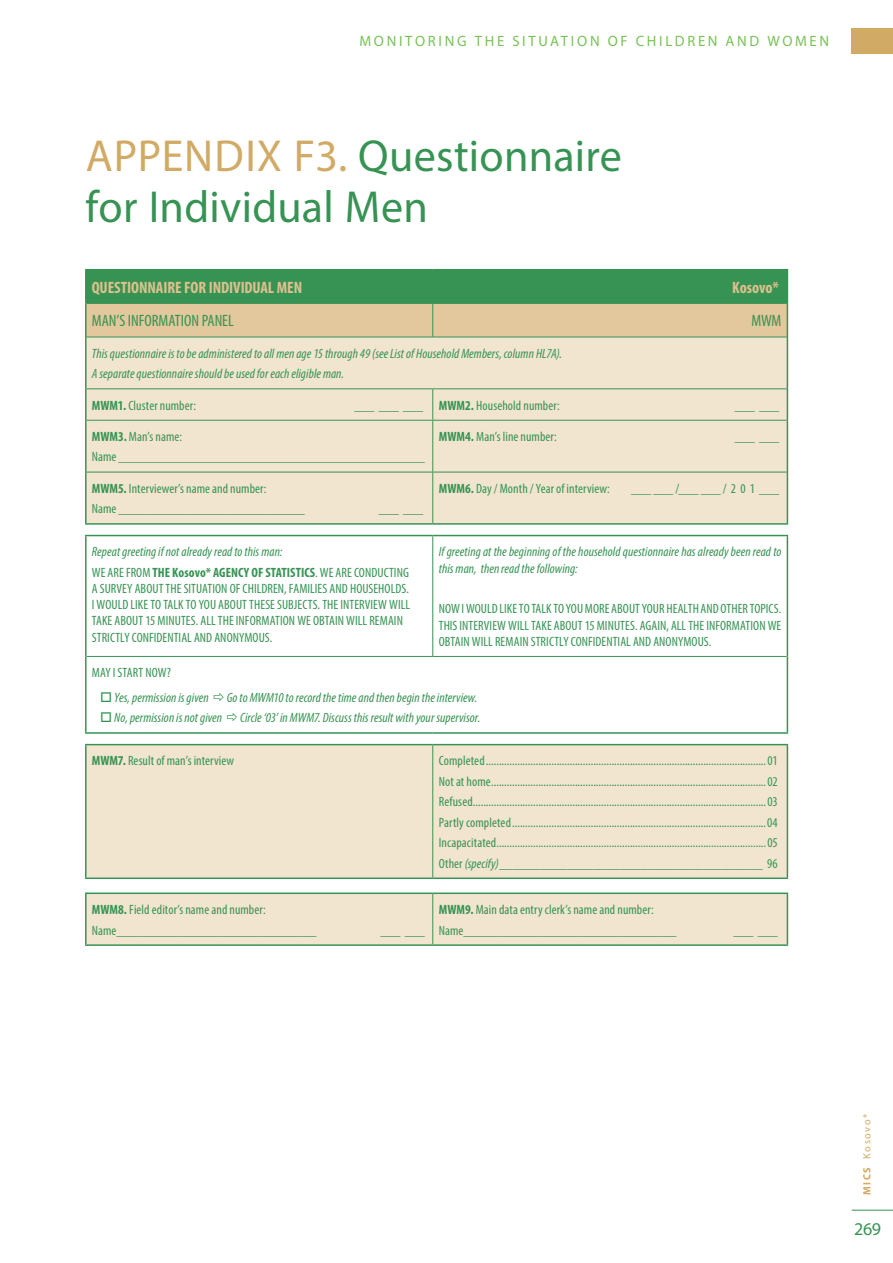
<style>
.page{position:relative;width:893px;height:1263px;background:#fff}
.page>*{position:absolute;margin:0;border:0;box-sizing:border-box;transform-origin:0 0}
.t1{font:45px/51px "Myriad Pro";letter-spacing:.01em;color:#379353}
.t2{font:18px "Myriad Pro";color:#379353}
.t3{font:700 condensed 16.5px "Myriad Pro";letter-spacing:-.005em;color:#ddc18e}
.t4{font:condensed 16.5px "Myriad Pro";letter-spacing:-.005em;color:#379353}
.t5{font:15px "Myriad Pro";letter-spacing:.185em;color:#78c255}
.t6{font:condensed 13.5px/20.4px "Myriad Pro";letter-spacing:.005em;color:#379353}
.t7{font:italic condensed 13.5px/20.4px "Myriad Pro";letter-spacing:.005em;color:#379353}
.t8{font:10.5px "Myriad Pro";letter-spacing:.145em;color:#d1ab66}
.s1{color:#d1ab66}
.s2{font-weight:700}
.s3{font-style:normal}
.s4{font-weight:700;font-style:normal}
.s5{font-style:italic}
</style>
<div class="page">
<hr style="left:852px;top:1210px;width:41px;height:1px;background:#379353">
<div style="left:851px;top:28px;width:42px;height:26px;background:#d1ab66"></div>
<div style="left:86px;top:270px;width:701px;height:33px;background:#379353"></div>
<div style="left:87px;top:304px;width:700px;height:33px;background:#e2c89c"></div>
<div style="left:87px;top:338px;width:700px;height:606px;background:#f1e5d0"></div>
<svg style="left:86px;top:525px;width:701px;height:367px"></svg>
<hr style="left:85px;top:270px;width:2px;height:33px;background:#379353">
<hr style="left:85px;top:269px;width:348px;height:1px;background:#379353">
<hr style="left:433px;top:269px;width:355px;height:1px;background:#379353">
<hr style="left:787px;top:270px;width:1px;height:33px;background:#379353">
<hr style="left:85px;top:303px;width:2px;height:34px;background:#379353">
<hr style="left:87px;top:303px;width:346px;height:1px;background:#379353">
<hr style="left:432px;top:304px;width:1px;height:33px;background:#379353">
<hr style="left:433px;top:303px;width:354px;height:1px;background:#379353">
<hr style="left:787px;top:303px;width:1px;height:34px;background:#379353">
<hr style="left:85px;top:337px;width:2px;height:52px;background:#379353">
<hr style="left:85px;top:389px;width:2px;height:31px;background:#379353">
<hr style="left:85px;top:420px;width:2px;height:52px;background:#379353">
<hr style="left:87px;top:337px;width:346px;height:1px;background:#379353">
<hr style="left:87px;top:388px;width:346px;height:1px;background:#379353">
<hr style="left:87px;top:420px;width:346px;height:1px;background:#379353">
<hr style="left:432px;top:389px;width:1px;height:31px;background:#379353">
<hr style="left:432px;top:421px;width:1px;height:51px;background:#379353">
<hr style="left:433px;top:337px;width:354px;height:1px;background:#379353">
<hr style="left:787px;top:337px;width:1px;height:52px;background:#379353">
<hr style="left:787px;top:389px;width:1px;height:31px;background:#379353">
<hr style="left:787px;top:420px;width:1px;height:52px;background:#379353">
<hr style="left:433px;top:388px;width:354px;height:1px;background:#379353">
<hr style="left:433px;top:420px;width:354px;height:1px;background:#379353">
<hr style="left:85px;top:472px;width:2px;height:51px;background:#379353">
<hr style="left:87px;top:472px;width:346px;height:1px;background:#379353">
<hr style="left:432px;top:472px;width:1px;height:51px;background:#379353">
<hr style="left:433px;top:472px;width:354px;height:1px;background:#379353">
<hr style="left:787px;top:472px;width:1px;height:51px;background:#379353">
<hr style="left:85px;top:523px;width:348px;height:2px;background:#379353">
<hr style="left:433px;top:523px;width:355px;height:2px;background:#379353">
<hr style="left:85px;top:536px;width:2px;height:120px;background:#379353">
<hr style="left:85px;top:535px;width:348px;height:1px;background:#379353">
<hr style="left:432px;top:536px;width:1px;height:120px;background:#379353">
<hr style="left:433px;top:535px;width:355px;height:1px;background:#379353">
<hr style="left:787px;top:536px;width:1px;height:120px;background:#379353">
<hr style="left:85px;top:656px;width:2px;height:76px;background:#379353">
<hr style="left:87px;top:656px;width:346px;height:1px;background:#379353">
<hr style="left:433px;top:656px;width:354px;height:1px;background:#379353">
<hr style="left:787px;top:656px;width:1px;height:76px;background:#379353">
<hr style="left:85px;top:732px;width:348px;height:2px;background:#379353">
<hr style="left:433px;top:732px;width:355px;height:2px;background:#379353">
<hr style="left:85px;top:745px;width:2px;height:132px;background:#379353">
<hr style="left:85px;top:744px;width:348px;height:1px;background:#379353">
<hr style="left:432px;top:745px;width:1px;height:132px;background:#379353">
<hr style="left:433px;top:744px;width:355px;height:1px;background:#379353">
<hr style="left:787px;top:745px;width:1px;height:132px;background:#379353">
<hr style="left:85px;top:877px;width:348px;height:2px;background:#379353">
<hr style="left:433px;top:877px;width:355px;height:2px;background:#379353">
<hr style="left:85px;top:894px;width:2px;height:50px;background:#379353">
<hr style="left:85px;top:892px;width:348px;height:2px;background:#379353">
<hr style="left:432px;top:894px;width:1px;height:50px;background:#379353">
<hr style="left:433px;top:892px;width:355px;height:2px;background:#379353">
<hr style="left:787px;top:894px;width:1px;height:50px;background:#379353">
<hr style="left:85px;top:944px;width:348px;height:2px;background:#379353">
<hr style="left:433px;top:944px;width:355px;height:2px;background:#379353">
<svg style="left:214px;top:693px;width:10px;height:8px"></svg>
<svg style="left:227px;top:713px;width:10px;height:9px"></svg>
<p class="t5" style="left:359px;top:31px;width:471px">MONITORING THE SITUATION OF CHILDREN AND WOMEN</p>
<h1 class="t1" style="left:85px;top:130px;width:538px"><span class="s1">APPENDIX F3.</span> Questionnaire for Individual Men</h1>
<p class="t3" style="left:92px;top:277px;width:212px">QUESTIONNAIRE FOR INDIVIDUAL MEN</p>
<p class="t3" style="left:732px;top:277px;width:48px">Kosovo*</p>
<p class="t4" style="left:92px;top:311px;width:143px">MAN’S INFORMATION PANEL</p>
<p class="t4" style="left:751px;top:311px;width:32px">MWM</p>
<p class="t7" style="left:92px;top:343px;width:472px">This questionnaire is to be administered to all men age 15 through 49 (see List of Household Members, column HL7A).<br>A separate questionnaire should be used for each eligible man.</p>
<p class="t6" style="left:92px;top:395px;width:106px"><span class="s2">MWM1.</span> Cluster number:</p>
<p class="t6" style="left:355px;top:395px;width:206px">___ ___ ___ <span class="s2">MWM2.</span> Household number:</p>
<p class="t6" style="left:735px;top:395px;width:46px">___ ___</p>
<p class="t6" style="left:92px;top:426px;width:335px"><span class="s2">MWM3.</span> Man’s name:<br>Name ______________________________________________</p>
<p class="t6" style="left:439px;top:426px;width:119px"><span class="s2">MWM4.</span> Man’s line number:</p>
<p class="t6" style="left:735px;top:426px;width:46px">___ ___</p>
<p class="t6" style="left:92px;top:478px;width:215px"><span class="s2">MWM5.</span> Interviewer’s name and number:<br>Name ____________________________</p>
<p class="t6" style="left:379px;top:498px;width:46px">___ ___</p>
<p class="t7" style="left:92px;top:541px;width:319px">Repeat greeting if not already read to this man:<br><span class="s3">WE ARE FROM</span> <span class="s4">THE Kosovo* AGENCY OF STATISTICS</span><span class="s3">. WE ARE CONDUCTING</span></p>
<p class="t6" style="left:92px;top:580px;width:320px;line-height:16.2px">A SURVEY ABOUT THE SITUATION OF CHILDREN, FAMILIES AND HOUSEHOLDS.<br>I WOULD LIKE TO TALK TO YOU ABOUT THESE SUBJECTS. THE INTERVIEW WILL TAKE ABOUT 15 MINUTES. ALL THE INFORMATION WE OBTAIN WILL REMAIN STRICTLY CONFIDENTIAL AND ANONYMOUS.</p>
<p class="t6" style="left:439px;top:478px;width:172px"><span class="s2">MWM6.</span> Day / Month / Year of interview:</p>
<p class="t6" style="left:631px;top:478px;width:150px">___ ___ /___ ___ / 2 0 1 ___</p>
<p class="t7" style="left:439px;top:544px;width:344px;line-height:16.2px">If greeting at the beginning of the household questionnaire has already been read to this man, then read the following:</p>
<p class="t6" style="left:439px;top:601px;width:344px;line-height:16.2px;text-align:justify">NOW I WOULD LIKE TO TALK TO YOU MORE ABOUT YOUR HEALTH AND OTHER TOPICS.<br>THIS INTERVIEW WILL TAKE ABOUT 15 MINUTES. AGAIN, ALL THE INFORMATION WE OBTAIN WILL REMAIN STRICTLY CONFIDENTIAL AND ANONYMOUS.</p>
<p class="t6" style="left:92px;top:662px;width:81px">MAY I START NOW?</p>
<p class="t7" style="left:100px;top:687px;width:110px">□ Yes, permission is given</p>
<p class="t7" style="left:227px;top:687px;width:252px">Go to MWM10 to record the time and then begin the interview.</p>
<p class="t7" style="left:100px;top:707px;width:123px">□ No, permission is not given</p>
<p class="t7" style="left:240px;top:707px;width:242px">Circle ‘03’ in MWM7. Discuss this result with your supervisor.</p>
<p class="t6" style="left:92px;top:750px;width:144px"><span class="s2">MWM7.</span> Result of man’s interview</p>
<p class="t6" style="left:439px;top:750px;width:341px;text-align:justify">Completed...........................................................................................................01<br>Not at home.........................................................................................................02<br>Refused................................................................................................................03<br>Partly completed.................................................................................................04<br>Incapacitated.......................................................................................................05<br>Other <span class="s5">(specify)</span>_______________________________________ 96</p>
<p class="t6" style="left:92px;top:899px;width:226px"><span class="s2">MWM8.</span> Field editor’s name and number:<br>Name______________________________</p>
<p class="t6" style="left:380px;top:920px;width:46px">___ ___</p>
<p class="t6" style="left:439px;top:899px;width:239px"><span class="s2">MWM9.</span> Main data entry clerk’s name and number:<br>Name________________________________</p>
<p class="t6" style="left:733px;top:920px;width:46px">___ ___</p>
<p class="t8" style="left:861px;top:1195px;width:83px;rotate:-90deg"><span class="s2">MICS</span> Kosovo*</p>
<h2 class="t2" style="left:854px;top:1218px;width:28px">269</h2>
</div>
